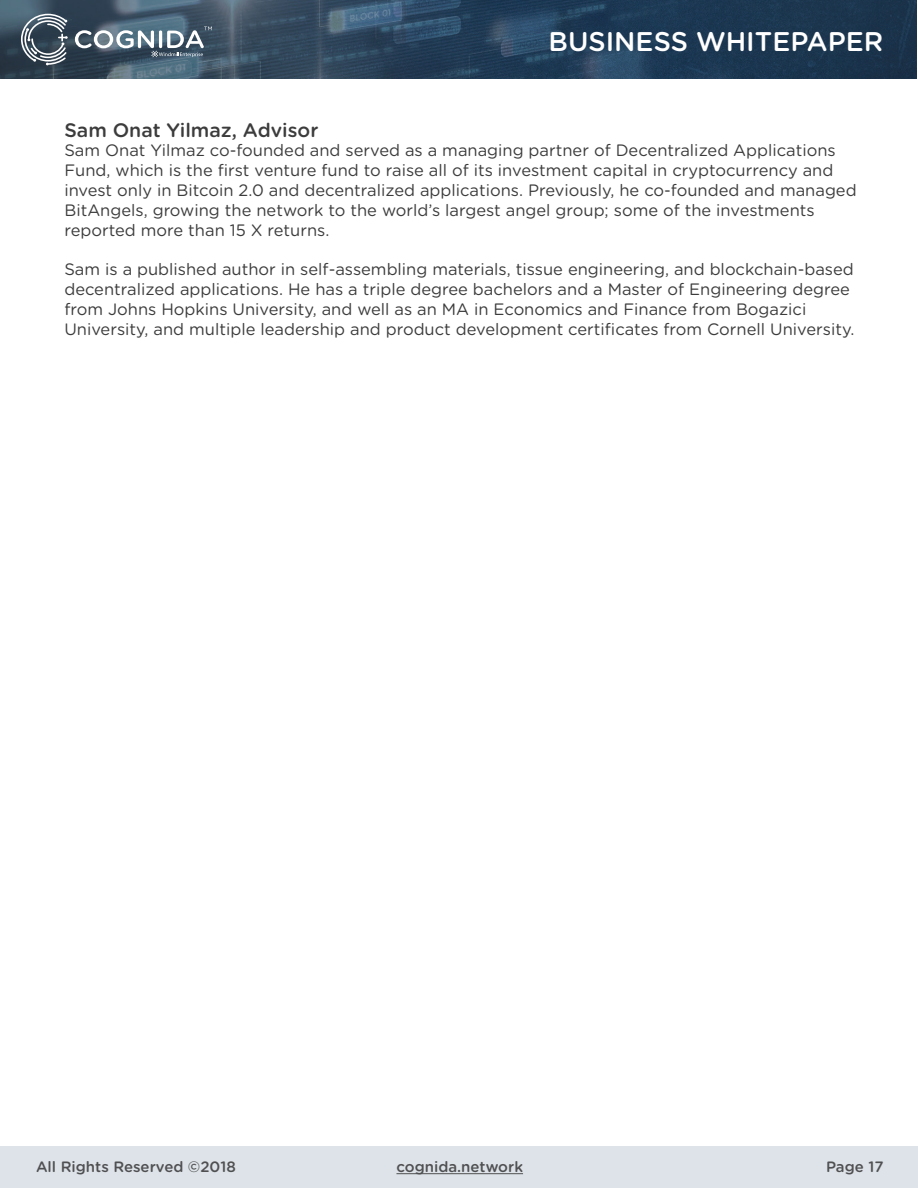
<style>
.page{position:relative;width:918px;height:1188px;background:#fff}
.page>*{position:absolute;margin:0;border:0;box-sizing:border-box;transform-origin:0 0}
.t1{font:500 27px "Gotham Rounded";color:#fff}
.t2{font:500 19.5px "Gotham Rounded";color:#3c3c3d}
.t3{font:16.5px/19.8px "Gotham Rounded";color:#3c3c3d}
.t4{font:500 15px "Gotham Rounded";color:#505052}
</style>
<div class="page">
<img style="left:0;top:0;width:917px;height:79px">
<svg style="left:21px;top:14px;width:47px;height:51px;background:#64717d"></svg>
<svg style="left:75px;top:26px;width:137px;height:31px"></svg>
<div style="left:1px;top:1147px;width:917px;height:41px;background:#dde3e8"></div>
<hr style="left:396px;top:1173px;width:127px;height:1px;background:#505052">
<h1 class="t1" style="left:549px;top:22px;width:336px">BUSINESS WHITEPAPER</h1>
<p class="t2" style="left:64px;top:116px;width:256px">Sam Onat Yilmaz, Advisor</p>
<p class="t3" style="left:64px;top:140px;width:794px">Sam Onat Yilmaz co-founded and served as a managing partner of Decentralized Applications Fund, which is the first venture fund to raise all of its investment capital in cryptocurrency and invest only in Bitcoin 2.0 and decentralized applications. Previously, he co-founded and managed BitAngels, growing the network to the world’s largest angel group; some of the investments reported more than 15 X returns.</p>
<p class="t3" style="left:64px;top:259px;width:791px">Sam is a published author in self-assembling materials, tissue engineering, and blockchain-based decentralized applications. He has a triple degree bachelors and a Master of Engineering degree from Johns Hopkins University, and well as an MA in Economics and Finance from Bogazici University, and multiple leadership and product development certificates from Cornell University.</p>
<p class="t4" style="left:36px;top:1156px;width:201px">All Rights Reserved ©2018</p>
<p class="t4" style="left:396px;top:1156px;width:128px">cognida.network</p>
<p class="t4" style="left:826px;top:1156px;width:59px">Page 17</p>
</div>
